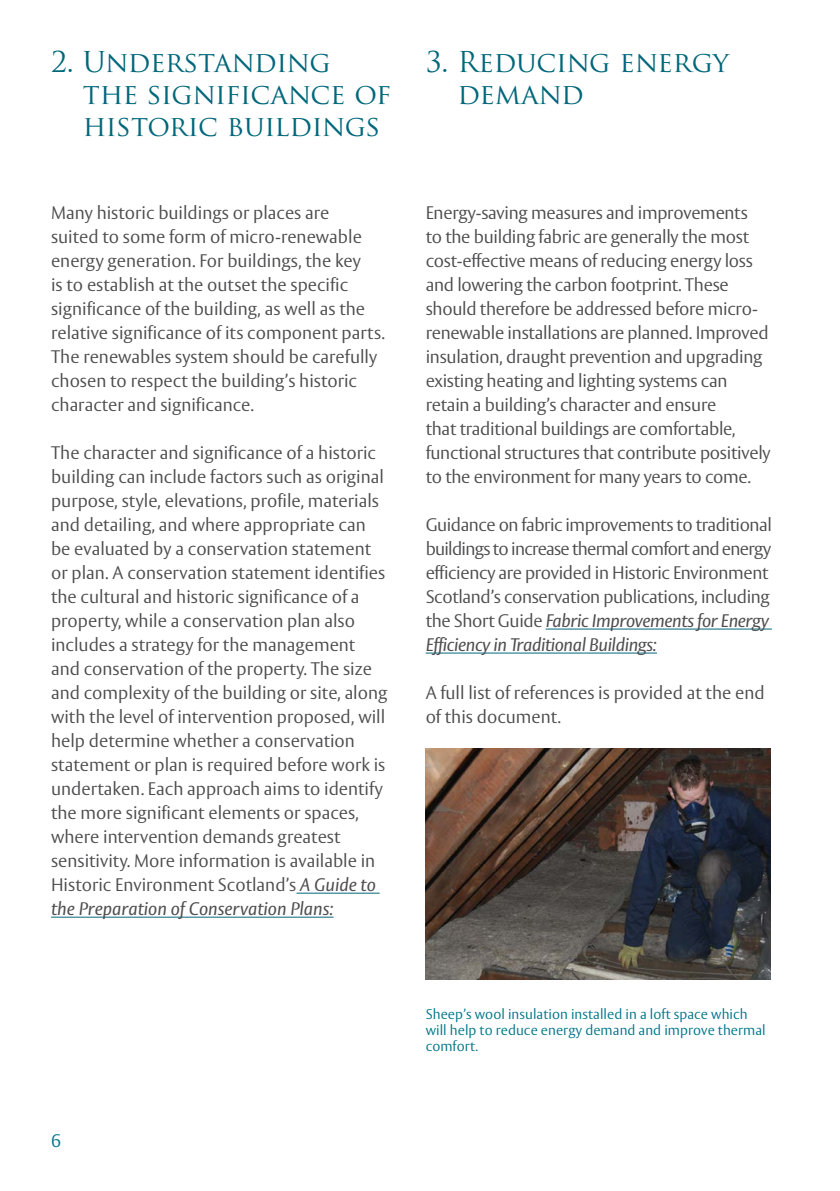
<style>
.page{position:relative;width:840px;height:1191px;background:#fff}
.page>*{position:absolute;margin:0;border:0;box-sizing:border-box;transform-origin:0 0}
.t1{font:28px/32px "Trajan Pro";letter-spacing:-.015em;color:#00677a}
.t2{font:300 18px/24px "HS Vesta";color:#4d4d4f}
.t3{font:300 18px/24px "HS Vesta";letter-spacing:-.02em;color:#4d4d4f}
.t4{font:300 18px "HS Vesta";color:#007689}
.t5{font:300 14px/16px "HS Vesta";letter-spacing:.005em;color:#007689}
.s1{font-weight:400;font-style:italic}
</style>
<div class="page">
<hr style="left:296px;top:892px;width:83px;height:1px;background:#00677a">
<hr style="left:51px;top:916px;width:282px;height:1px;background:#00677a">
<hr style="left:545px;top:628px;width:226px;height:1px;background:#00677a">
<hr style="left:425px;top:652px;width:231px;height:1px;background:#00677a">
<img style="left:425px;top:748px;width:345px;height:231px">
<h1 class="t1" style="left:83px;top:46px;width:310px;text-indent:-32px">2. Understanding the significance of historic buildings</h1>
<p class="t2" style="left:51px;top:202px;width:335px">Many historic buildings or places are<br>suited to some form of micro-renewable energy generation. For buildings, the key<br>is to establish at the outset the specific significance of the building, as well as the relative significance of its component parts.<br>The renewables system should be carefully chosen to respect the building’s historic character and significance.</p>
<p class="t2" style="left:51px;top:442px;width:338px">The character and significance of a historic building can include factors such as original purpose, style, elevations, profile, materials and detailing, and where appropriate can be evaluated by a conservation statement or plan. A conservation statement identifies the cultural and historic significance of a property, while a conservation plan also includes a strategy for the management and conservation of the property. The size and complexity of the building or site, along with the level of intervention proposed, will help determine whether a conservation statement or plan is required before work is undertaken. Each approach aims to identify the more significant elements or spaces, where intervention demands greatest sensitivity. More information is available in Historic Environment Scotland’s <span class="s1">A Guide to the Preparation of Conservation Plans:</span></p>
<p class="t4" style="left:51px;top:1130px;width:12px">6</p>
<h1 class="t1" style="left:457px;top:46px;width:273px;text-indent:-32px">3. Reducing energy demand</h1>
<p class="t2" style="left:425px;top:202px;width:346px">Energy-saving measures and improvements<br>to the building fabric are generally the most cost-effective means of reducing energy loss and lowering the carbon footprint. These should therefore be addressed before micro&shy;renewable installations are planned. Improved insulation, draught prevention and upgrading existing heating and lighting systems can retain a building’s character and ensure<br>that traditional buildings are comfortable, functional structures that contribute positively to the environment for many years to come.</p>
<p class="t3" style="left:425px;top:514px;width:347px">Guidance on fabric improvements to traditional buildings to increase thermal comfort and energy efficiency are provided in Historic Environment Scotland’s conservation publications, including the Short Guide <span class="s1">Fabric Improvements for Energy Efficiency in Traditional Buildings:</span></p>
<p class="t2" style="left:425px;top:681px;width:340px">A full list of references is provided at the end of this document.</p>
<p class="t5" style="left:425px;top:1007px;width:341px">Sheep’s wool insulation installed in a loft space which will help to reduce energy demand and improve thermal comfort.</p>
</div>
